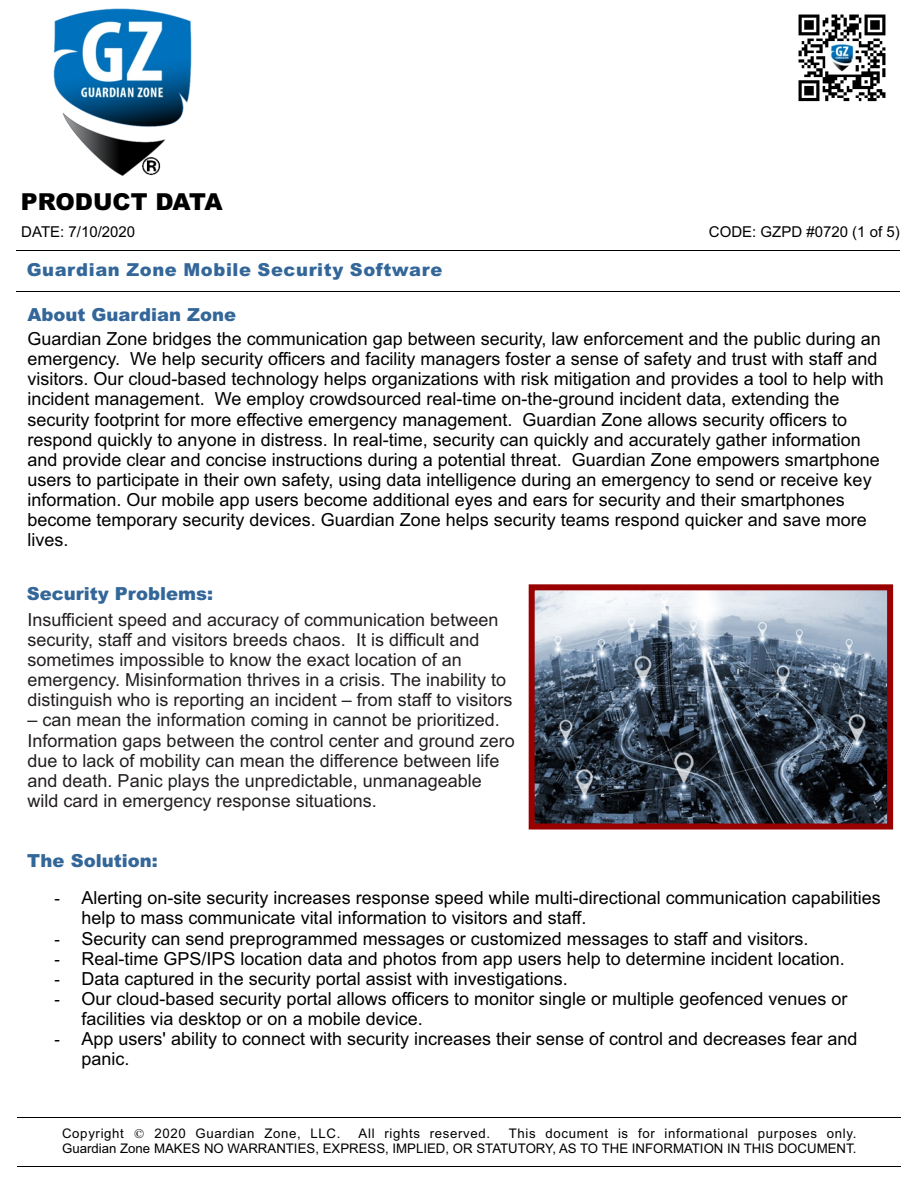
<style>
.page{position:relative;width:918px;height:1188px;background:#fff}
.page>*{position:absolute;margin:0;border:0;box-sizing:border-box;transform-origin:0 0}
.t1{font:900 23.4px "Arial";color:#000}
.t2{font:18px/20.1px "Arial";color:#000}
.t3{font:18px/20.1px "Arial";color:#231f20}
.t4{font:900 18px "Arial";color:#369}
.t5{font:900 17.85px "Arial";letter-spacing:.035em;color:#369}
.t6{font:15px "Arial";color:#000}
.t7{font:13.2px/15.1px "Arial";color:#000;text-align:right}
.t8{font:13.2px "Arial";letter-spacing:.05em;color:#000}
.s1{font-size:16.5px}
.s2{font-family:"Commercial Pi BT"}
</style>
<div class="page">
<hr style="left:16px;top:251px;width:883px;height:1px;background:#000">
<hr style="left:16px;top:291px;width:883px;height:1px;background:#000">
<img style="left:798px;top:14px;width:88px;height:88px">
<img style="left:536px;top:591px;width:350px;height:232px">
<div style="left:529px;top:584px;width:364px;height:246px;border:6px solid #900"></div>
<img style="left:53px;top:8px;width:139px;height:168px">
<hr style="left:17px;top:1117px;width:884px;height:1px;background:#000">
<hr style="left:17px;top:1166px;width:884px;height:1px;background:#000">
<p class="t1" style="left:21px;top:193px;width:203px">PRODUCT DATA</p>
<p class="t6" style="left:21px;top:226px;width:115px">DATE: 7/10/2020</p>
<p class="t5" style="left:27px;top:264px;width:417px">Guardian Zone Mobile Security Software</p>
<p class="t4" style="left:28px;top:308px;width:210px">About Guardian Zone</p>
<p class="t6" style="left:709px;top:226px;width:192px">CODE: GZPD #0720 (1 of 5)</p>
<p class="t2" style="left:28px;top:330px;width:858px">Guardian Zone bridges the communication gap between security, law enforcement and the public during an emergency. We help security officers and facility managers foster a sense of safety and trust with staff and visitors. Our cloud-based technology helps organizations with risk mitigation and provides a tool to help with incident management. We employ crowdsourced real-time on-the-ground incident data, extending the security footprint for more effective emergency management. Guardian Zone allows security officers to respond quickly to anyone in distress. In real-time, security can quickly and accurately gather information and provide clear and concise instructions during a potential threat. Guardian Zone empowers smartphone users to participate in their own safety, using data intelligence during an emergency to send or receive key information. Our mobile app users become additional eyes and ears for security and their smartphones become temporary security devices. Guardian Zone helps security teams respond quicker and save more lives.</p>
<p class="t4" style="left:27px;top:588px;width:188px">Security Problems:</p>
<p class="t3" style="left:28px;top:611px;width:486px">Insufficient speed and accuracy of communication between security, staff and visitors breeds chaos. It is difficult and sometimes impossible to know the exact location of an emergency. Misinformation thrives in a crisis. The inability to distinguish who is reporting an incident – from staff to visitors</p>
<p class="t3" style="left:28px;top:712px;width:489px">– can mean the information coming in cannot be prioritized.<br>Information gaps between the control center and ground zero due to lack of mobility can mean the difference between life and death. Panic plays the unpredictable, unmanageable wild card in emergency response situations.</p>
<p class="t4" style="left:27px;top:854px;width:132px">The Solution:</p>
<p class="t2" style="left:82px;top:890px;width:801px;text-indent:-27px"><span class="s1">-</span> Alerting on-site security increases response speed while multi-directional communication capabilities help to mass communicate vital information to visitors and staff.</p>
<p class="t2" style="left:55px;top:930px;width:755px"><span class="s1">-</span> Security can send preprogrammed messages or customized messages to staff and visitors.</p>
<p class="t2" style="left:55px;top:950px;width:792px"><span class="s1">-</span> Real-time GPS/IPS location data and photos from app users help to determine incident location.</p>
<p class="t2" style="left:55px;top:970px;width:515px"><span class="s1">-</span> Data captured in the security portal assist with investigations.</p>
<p class="t2" style="left:82px;top:990px;width:767px;text-indent:-27px"><span class="s1">-</span> Our cloud-based security portal allows officers to monitor single or multiple geofenced venues or facilities via desktop or on a mobile device.</p>
<p class="t2" style="left:82px;top:1030px;width:777px;text-indent:-27px"><span class="s1">-</span> App users' ability to connect with security increases their sense of control and decreases fear and panic.</p>
<p class="t8" style="left:62px;top:1129px;width:280px">Copyright <span class="s2">p</span> 2020 Guardian Zone, LLC.</p>
<p class="t8" style="left:359px;top:1129px;width:133px">All rights reserved.</p>
<p class="t7" style="left:62px;top:1127px;width:796px">This document is for informational purposes only.<br>Guardian Zone MAKES NO WARRANTIES, EXPRESS, IMPLIED, OR STATUTORY, AS TO THE INFORMATION IN THIS DOCUMENT.</p>
</div>
